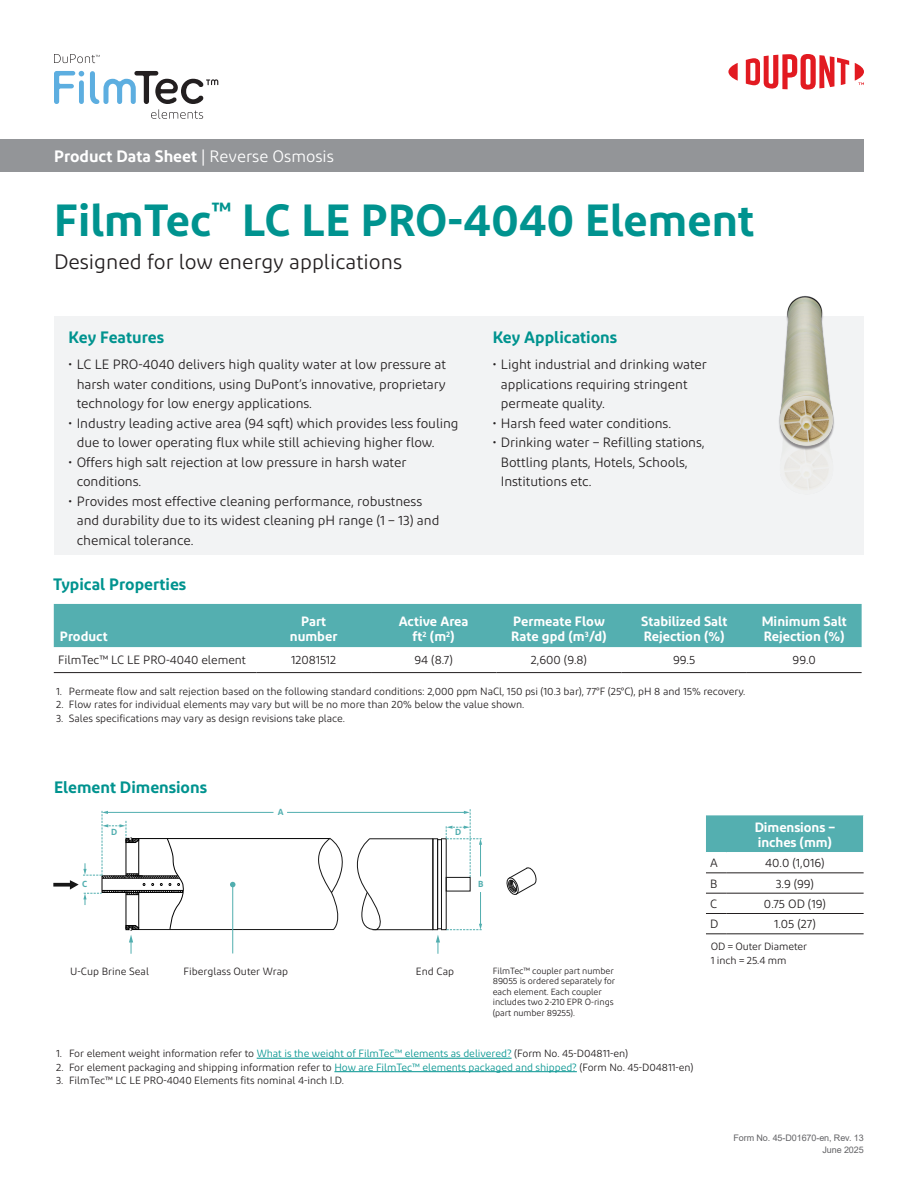
<style>
.page{position:relative;width:918px;height:1188px;background:#fff}
.page>*{position:absolute;margin:0;border:0;box-sizing:border-box;transform-origin:0 0}
.Main_headline{font:600 45px "Diodrum";color:#00938f}
.Main_headline-2{font:21px "Diodrum";color:#231f20}
.Table_title{font:600 16.5px "Diodrum";color:#00938f}
.t1{font:600 16.5px "Diodrum";color:#fff}
.Body_headline{font:600 16.5px "Diodrum";color:#00938f}
.t2{font:13.5px/19.5px "Diodrum";letter-spacing:-.005em;color:#231f20}
.Table_section_title{font:600 13.5px/15px "Diodrum";color:#fff}
.Table_body_text{font:12px "Diodrum";letter-spacing:-.005em;color:#231f20}
.Body_text_10_14_Gray{font:10.5px "Diodrum";letter-spacing:-.005em;color:#231f20}
.Chart_legend{font:10.5px "Diodrum";letter-spacing:-.01em;color:#231f20}
.Chart_legend-2{font:9px/10.5px "Diodrum";letter-spacing:-.01em;color:#231f20}
.t3{font:9px/12px "Arial";letter-spacing:-.01em;color:#636366;text-align:right}
.t4{font:600 8.85px "Diodrum";color:#51aeaf}
.s1{font-weight:400}
.s2{color:#00938f}
</style>
<div class="page">
<svg style="left:728px;top:63px;width:10px;height:18px"></svg>
<svg style="left:746px;top:54px;width:103px;height:36px"></svg>
<svg style="left:855px;top:63px;width:9px;height:22px"></svg>
<div style="left:0;top:139px;width:864px;height:33px;background:#939598"></div>
<svg style="left:54px;top:54px;width:46px;height:9px"></svg>
<svg style="left:90px;top:71px;width:128px;height:48px"></svg>
<svg style="left:54px;top:71px;width:30px;height:33px"></svg>
<div style="left:79px;top:80px;width:5px;height:24px;background:#5daee0;border-radius:3px"></div>
<div style="left:54px;top:316px;width:809px;height:239px;background:#f2f3f4"></div>
<img style="left:779px;top:296px;width:55px;height:194px">
<div style="left:54px;top:604px;width:808px;height:43px;background:#54afb0"></div>
<hr style="left:54px;top:672px;width:202px;height:1px;background:#231f20">
<hr style="left:256px;top:672px;width:115px;height:1px;background:#231f20">
<hr style="left:371px;top:672px;width:125px;height:1px;background:#231f20">
<hr style="left:496px;top:672px;width:126px;height:1px;background:#231f20">
<hr style="left:622px;top:672px;width:125px;height:1px;background:#231f20">
<hr style="left:747px;top:672px;width:115px;height:1px;background:#231f20">
<div style="left:437px;top:839px;width:5px;height:90px;border:1px solid #171717"></div>
<div style="left:446px;top:877px;width:25px;height:14px;border:1px solid #171717"></div>
<svg style="left:506px;top:867px;width:31px;height:28px"></svg>
<hr style="left:480px;top:892px;width:1px;height:33px;background:#51aeaf">
<svg style="left:447px;top:924px;width:35px;height:6px"></svg>
<hr style="left:287px;top:812px;width:178px;height:1px;background:#51aeaf">
<svg style="left:446px;top:809px;width:36px;height:68px"></svg>
<svg style="left:53px;top:811px;width:387px;height:143px"></svg>
<hr style="left:257px;top:1058px;width:255px;height:1px;background:#00938f">
<hr style="left:334px;top:1071px;width:243px;height:1px;background:#00938f">
<svg style="left:706px;top:872px;width:20px;height:1px"></svg>
<hr style="left:726px;top:872px;width:138px;height:1px;background:#231f20">
<svg style="left:706px;top:893px;width:20px;height:1px"></svg>
<hr style="left:726px;top:893px;width:138px;height:1px;background:#231f20">
<svg style="left:706px;top:913px;width:20px;height:1px"></svg>
<hr style="left:726px;top:913px;width:138px;height:1px;background:#231f20">
<svg style="left:706px;top:933px;width:20px;height:1px"></svg>
<hr style="left:726px;top:933px;width:138px;height:1px;background:#231f20">
<div style="left:706px;top:815px;width:157px;height:37px;background:#54afb0"></div>
<p class="t1" style="left:54px;top:145px;width:281px">Product Data Sheet <span class="s1">| Reverse Osmosis</span></p>
<p class="Main_headline" style="left:54px;top:191px;width:702px">FilmTec<sup>™</sup> LC LE PRO-4040 Element</p>
<p class="Main_headline-2" style="left:54px;top:249px;width:350px">Designed for low energy applications</p>
<p class="Body_headline" style="left:69px;top:327px;width:97px">Key Features</p>
<p class="t2" style="left:77px;top:355px;width:371px;text-align:justify;text-indent:-8px">• LC LE PRO-4040 delivers high quality water at low pressure at harsh water conditions, using DuPont’s innovative, proprietary technology for low energy applications.</p>
<p class="t2" style="left:77px;top:413px;width:383px;text-indent:-8px">• Industry leading active area (94 sqft) which provides less fouling due to lower operating flux while still achieving higher flow.</p>
<p class="t2" style="left:77px;top:452px;width:331px;text-indent:-8px">• Offers high salt rejection at low pressure in harsh water conditions.</p>
<p class="t2" style="left:77px;top:491px;width:364px;text-indent:-8px">• Provides most effective cleaning performance, robustness and durability due to its widest cleaning pH range (1 – 13) and chemical tolerance.</p>
<p class="Table_title" style="left:53px;top:574px;width:135px">Typical Properties</p>
<p class="Body_headline" style="left:493px;top:327px;width:126px">Key Applications</p>
<p class="t2" style="left:501px;top:355px;width:208px;text-indent:-8px">• Light industrial and drinking water applications requiring stringent permeate quality.</p>
<p class="t2" style="left:493px;top:413px;width:180px">• Harsh feed water conditions.</p>
<p class="t2" style="left:501px;top:433px;width:205px;text-indent:-8px">• Drinking water – Refilling stations,<br>Bottling plants, Hotels, Schools,<br>Institutions etc.</p>
<p class="Table_section_title" style="left:60px;top:628px;width:49px">Product</p>
<p class="Table_section_title" style="left:290px;top:613px;width:49px;text-align:center">Part number</p>
<p class="Table_section_title" style="left:399px;top:613px;width:71px">Active Area</p>
<p class="Table_section_title" style="left:413px;top:628px;width:44px">ft<sup>2</sup> (m<sup>2</sup>)</p>
<p class="Table_section_title" style="left:511px;top:613px;width:97px">Permeate Flow<br>Rate gpd (m<sup>3</sup>/d)</p>
<p class="Table_section_title" style="left:641px;top:613px;width:88px">Stabilized Salt</p>
<p class="Table_section_title" style="left:644px;top:628px;width:82px">Rejection (%)</p>
<p class="Table_section_title" style="left:762px;top:613px;width:87px">Minimum Salt</p>
<p class="Table_section_title" style="left:764px;top:628px;width:82px">Rejection (%)</p>
<p class="Table_body_text" style="left:58px;top:653px;width:189px">FilmTec™ LC LE PRO-4040 element</p>
<p class="Table_body_text" style="left:291px;top:653px;width:47px">12081512</p>
<p class="Table_body_text" style="left:415px;top:653px;width:40px">94 (8.7)</p>
<p class="Table_body_text" style="left:531px;top:653px;width:58px">2,600 (9.8)</p>
<p class="Table_body_text" style="left:673px;top:653px;width:24px">99.5</p>
<p class="Table_body_text" style="left:793px;top:653px;width:25px">99.0</p>
<p class="Body_text_10_14_Gray" style="left:56px;top:685px;width:691px">1. Permeate flow and salt rejection based on the following standard conditions: 2,000 ppm NaCl, 150 psi (10.3 bar), 77°F (25°C), pH 8 and 15% recovery.</p>
<p class="Body_text_10_14_Gray" style="left:56px;top:698px;width:470px">2. Flow rates for individual elements may vary but will be no more than 20% below the value shown.</p>
<p class="Body_text_10_14_Gray" style="left:56px;top:712px;width:290px">3. Sales specifications may vary as design revisions take place.</p>
<p class="Table_title" style="left:54px;top:777px;width:154px">Element Dimensions</p>
<p class="t4" style="left:278px;top:806px;width:7px">A</p>
<p class="t4" style="left:111px;top:827px;width:8px">D</p>
<p class="t4" style="left:455px;top:827px;width:8px">D</p>
<p class="t4" style="left:82px;top:878px;width:7px">C</p>
<p class="t4" style="left:478px;top:878px;width:7px">B</p>
<p class="Chart_legend-2" style="left:493px;top:965px;width:124px">FilmTec™ coupler part number<br>89055 is ordered separately for each element. Each coupler includes two 2-210 EPR O-rings (part number 89255).</p>
<p class="Body_text_10_14_Gray" style="left:56px;top:1047px;width:573px">1. For element weight information refer to <span class="s2">What is the weight of FilmTec™ elements as delivered?</span> (Form No. 45-D04811-en)</p>
<p class="Body_text_10_14_Gray" style="left:56px;top:1061px;width:639px">2. For element packaging and shipping information refer to <span class="s2">How are FilmTec™ elements packaged and shipped?</span> (Form No. 45-D04811-en)</p>
<p class="Body_text_10_14_Gray" style="left:56px;top:1074px;width:289px">3. FilmTec™ LC LE PRO-4040 Elements fits nominal 4-inch I.D.</p>
<p class="Body_text_10_14_Gray" style="left:70px;top:965px;width:80px">U-Cup Brine Seal</p>
<p class="Body_text_10_14_Gray" style="left:184px;top:965px;width:106px">Fiberglass Outer Wrap</p>
<p class="Body_text_10_14_Gray" style="left:416px;top:965px;width:40px">End Cap</p>
<p class="Table_section_title" style="left:755px;top:819px;width:82px">Dimensions – inches (mm)</p>
<p class="Table_body_text" style="left:710px;top:856px;width:9px">A</p>
<p class="Table_body_text" style="left:765px;top:856px;width:61px">40.0 (1,016)</p>
<p class="Table_body_text" style="left:710px;top:876px;width:9px">B</p>
<p class="Table_body_text" style="left:776px;top:876px;width:40px">3.9 (99)</p>
<p class="Table_body_text" style="left:710px;top:896px;width:9px">C</p>
<p class="Table_body_text" style="left:764px;top:896px;width:63px">0.75 OD (19)</p>
<p class="Table_body_text" style="left:710px;top:917px;width:10px">D</p>
<p class="Table_body_text" style="left:774px;top:917px;width:43px">1.05 (27)</p>
<p class="Chart_legend" style="left:711px;top:940px;width:98px">OD = Outer Diameter</p>
<p class="Chart_legend" style="left:711px;top:954px;width:77px">1 inch = 25.4 mm</p>
<p class="t3" style="left:734px;top:1132px;width:132px">Form No. 45-D01670-en, Rev. 13<br>June 2025</p>
</div>
